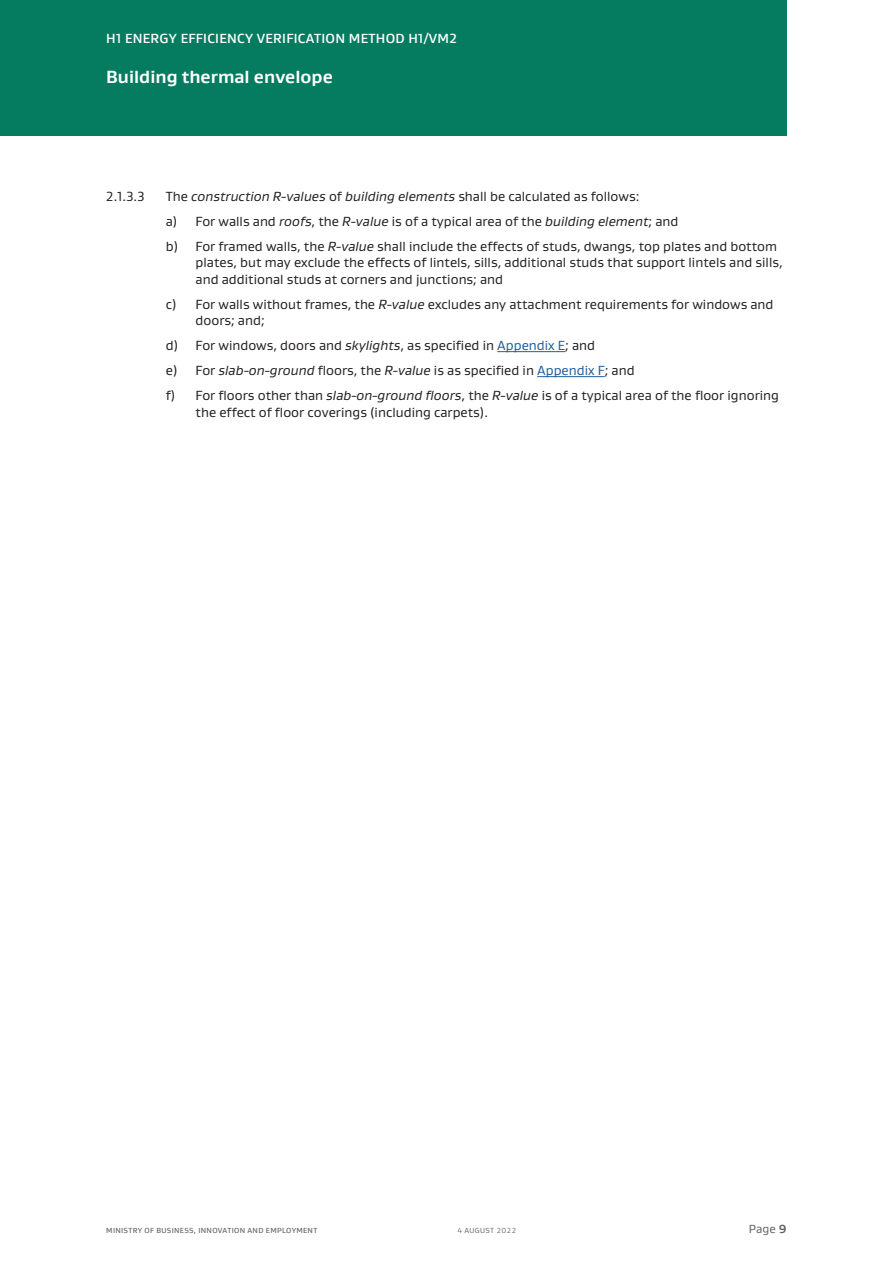
<style>
.page{position:relative;width:893px;height:1263px;background:#fff}
.page>*{position:absolute;margin:0;border:0;box-sizing:border-box;transform-origin:0 0}
.Bar_header{font:700 18px "Gustan";color:#fff}
._1_1_1_A_B_Body{font:13.5px/16.5px "Gustan";color:#231f20}
._1_1_1_Body{font:italic 13.5px "Gustan";color:#231f20}
.t1{font:500 13.5px "Gustan";letter-spacing:.02em;color:#fff}
._1_1_1_Body-2{font:13.5px "Gustan";color:#231f20}
.t2{font:12px "Gustan";color:#636366}
.t3{font:500 7.5px "Gustan";letter-spacing:.04em;color:#6c6d70}
.t4{font:7.5px "Gustan";letter-spacing:.04em;color:#6c6d70}
.s1{font-style:normal}
.s2{font-style:italic}
.s3{color:#215e9e}
.s4{font-weight:700}
</style>
<div class="page">
<div style="left:0;top:0;width:787px;height:136px;background:#057c60"></div>
<hr style="left:497px;top:351px;width:68px;height:1px;background:#215e9e">
<hr style="left:537px;top:376px;width:68px;height:1px;background:#215e9e">
<p class="t1" style="left:106px;top:30px;width:352px">H1 ENERGY EFFICIENCY VERIFICATION METHOD H1/VM2</p>
<p class="Bar_header" style="left:106px;top:65px;width:228px">Building thermal envelope</p>
<p class="_1_1_1_Body-2" style="left:106px;top:187px;width:40px">2.1.3.3</p>
<p class="_1_1_1_Body" style="left:166px;top:187px;width:475px"><span class="s1">The</span> construction R-values <span class="s1">of</span> building elements <span class="s1">shall be calculated as follows:</span></p>
<p class="_1_1_1_A_B_Body" style="left:166px;top:212px;width:514px">a) For walls and <span class="s2">roofs</span>, the <span class="s2">R-value</span> is of a typical area of the <span class="s2">building element</span>; and</p>
<p class="_1_1_1_A_B_Body" style="left:196px;top:237px;width:589px;text-indent:-30px">b) For framed walls, the <span class="s2">R-value</span> shall include the effects of studs, dwangs, top plates and bottom plates, but may exclude the effects of lintels, sills, additional studs that support lintels and sills, and additional studs at corners and junctions; and</p>
<p class="_1_1_1_A_B_Body" style="left:196px;top:295px;width:579px;text-indent:-30px">c) For walls without frames, the <span class="s2">R-value</span> excludes any attachment requirements for windows and doors; and;</p>
<p class="_1_1_1_A_B_Body" style="left:166px;top:337px;width:431px">d) For windows, doors and <span class="s2">skylights</span>, as specified in <span class="s3">Appendix E</span>; and</p>
<p class="_1_1_1_A_B_Body" style="left:166px;top:362px;width:470px">e) For <span class="s2">slab-on-ground</span> floors, the <span class="s2">R-value</span> is as specified in <span class="s3">Appendix F</span>; and</p>
<p class="_1_1_1_A_B_Body" style="left:196px;top:387px;width:585px;text-indent:-30px">f) For floors other than <span class="s2">slab-on-ground floors</span>, the <span class="s2">R-value</span> is of a typical area of the floor ignoring the effect of floor coverings (including carpets).</p>
<p class="t3" style="left:106px;top:1225px;width:212px">MINISTRY OF BUSINESS, INNOVATION AND EMPLOYMENT</p>
<p class="t4" style="left:457px;top:1225px;width:61px">4 AUGUST 2022</p>
<p class="t2" style="left:749px;top:1221px;width:39px">Page <span class="s4">9</span></p>
</div>
